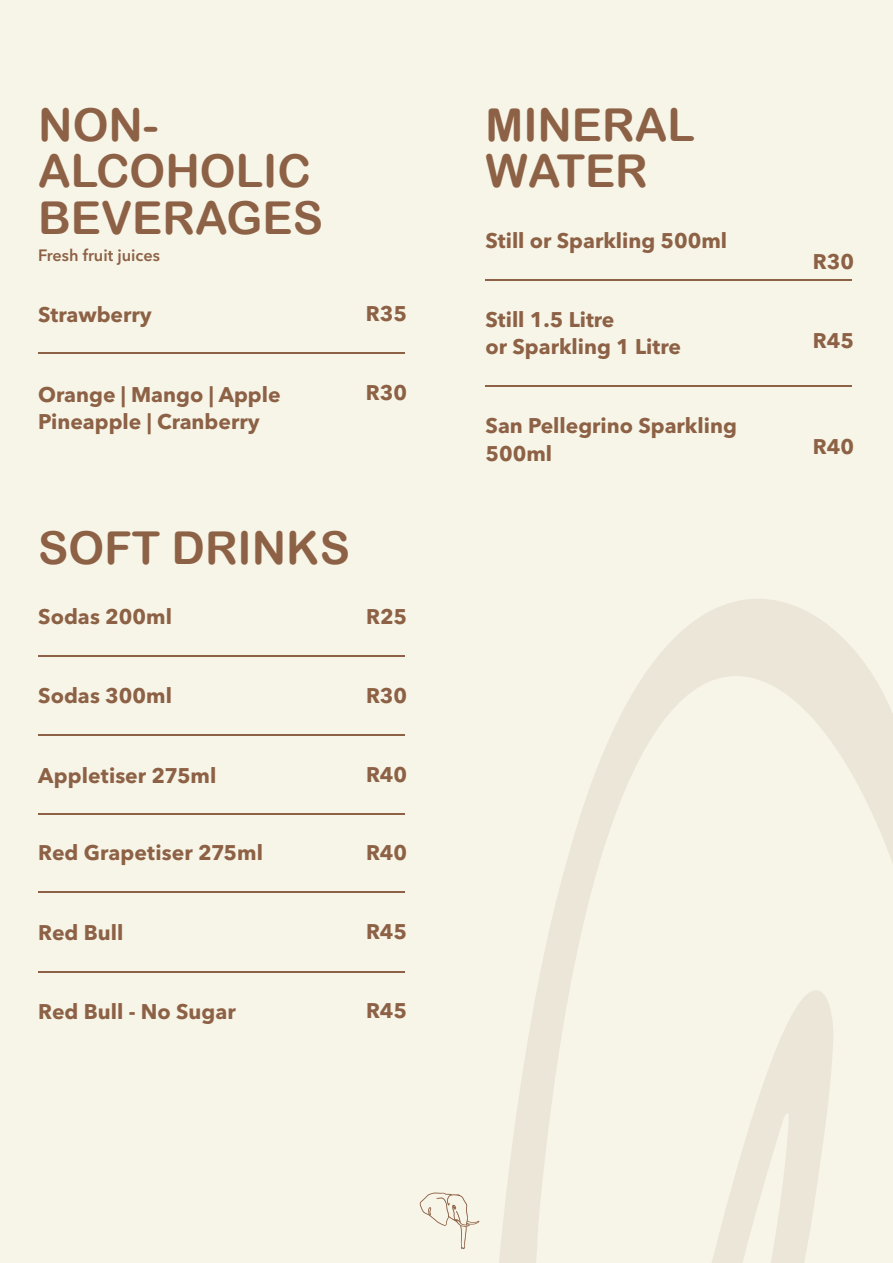
<style>
.page{position:relative;width:893px;height:1263px;background:#f7f5e8}
.page>*{position:absolute;margin:0;border:0;box-sizing:border-box;transform-origin:0 0}
.t1{font:45.3px/46.3px "Arial Rounded MT Bold";color:#8d6145}
.t2{font:700 21.15px/27.5px "Avenir Next LT Pro";color:#8d6145}
.t3{font:600 16.35px "Avenir Next LT Pro";color:#8d6145}
</style>
<div class="page">
<svg style="left:463px;top:599px;width:430px;height:664px"></svg>
<svg style="left:420px;top:1192px;width:60px;height:57px"></svg>
<hr style="left:38px;top:353px;width:367px;height:1px;background:#8d6145">
<hr style="left:486px;top:279px;width:366px;height:2px;background:#8d6145">
<hr style="left:486px;top:385px;width:366px;height:2px;background:#8d6145">
<hr style="left:38px;top:656px;width:367px;height:1px;background:#8d6145">
<hr style="left:38px;top:734px;width:367px;height:1px;background:#8d6145">
<hr style="left:38px;top:813px;width:367px;height:1px;background:#8d6145">
<hr style="left:38px;top:892px;width:367px;height:1px;background:#8d6145">
<hr style="left:38px;top:971px;width:367px;height:1px;background:#8d6145">
<h1 class="t1" style="left:38px;top:101px;width:286px">NON-<br>ALCOHOLIC<br>BEVERAGES</h1>
<h1 class="t1" style="left:486px;top:101px;width:211px">MINERAL<br>WATER</h1>
<p class="t2" style="left:486px;top:227px;width:243px">Still or Sparkling 500ml</p>
<p class="t3" style="left:38px;top:246px;width:123px">Fresh fruit juices</p>
<p class="t2" style="left:38px;top:300px;width:115px">Strawberry</p>
<p class="t2" style="left:366px;top:300px;width:43px">R35</p>
<p class="t2" style="left:486px;top:305px;width:197px">Still 1.5 Litre<br>or Sparkling 1 Litre</p>
<p class="t2" style="left:38px;top:381px;width:244px">Orange | Mango | Apple<br>Pineapple | Cranberry</p>
<p class="t2" style="left:366px;top:379px;width:43px">R30</p>
<p class="t2" style="left:486px;top:412px;width:253px">San Pellegrino Sparkling<br>500ml</p>
<h1 class="t1" style="left:38px;top:525px;width:313px">SOFT DRINKS</h1>
<p class="t2" style="left:38px;top:603px;width:135px">Sodas 200ml</p>
<p class="t2" style="left:366px;top:602px;width:42px">R25</p>
<p class="t2" style="left:38px;top:682px;width:135px">Sodas 300ml</p>
<p class="t2" style="left:366px;top:681px;width:42px">R30</p>
<p class="t2" style="left:38px;top:761px;width:180px">Appletiser 275ml</p>
<p class="t2" style="left:366px;top:761px;width:42px">R40</p>
<p class="t2" style="left:38px;top:839px;width:226px">Red Grapetiser 275ml</p>
<p class="t2" style="left:366px;top:838px;width:42px">R40</p>
<p class="t2" style="left:38px;top:918px;width:87px">Red Bull</p>
<p class="t2" style="left:366px;top:918px;width:42px">R45</p>
<p class="t2" style="left:38px;top:997px;width:199px">Red Bull - No Sugar</p>
<p class="t2" style="left:366px;top:997px;width:42px">R45</p>
<p class="t2" style="left:813px;top:248px;width:43px">R30</p>
<p class="t2" style="left:813px;top:327px;width:43px">R45</p>
<p class="t2" style="left:813px;top:433px;width:43px">R40</p>
</div>
